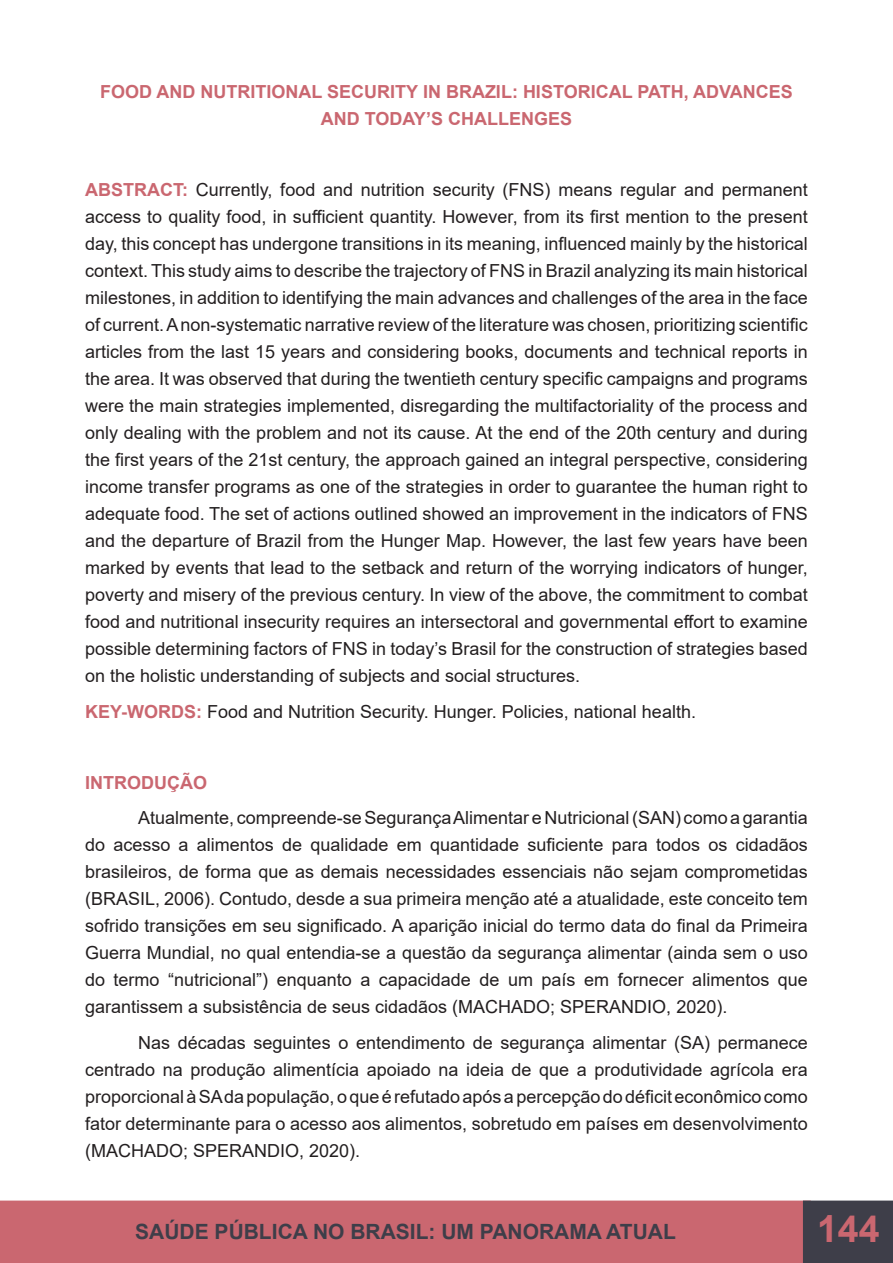
<style>
.page{position:relative;width:893px;height:1263px;background:#fff}
.page>*{position:absolute;margin:0;border:0;box-sizing:border-box;transform-origin:0 0}
.t1{font:700 37.5px "Arial";color:#ca6770}
.t2{font:700 21px "Arial";color:#3e3e49}
.t3{font:18px/27px "Arial";color:#231f20;text-align:justify}
.t4{font:700 18px/27px "Arial";color:#ca6770;text-align:center}
.s1{font-weight:700;color:#ca6770}
</style>
<div class="page">
<div style="left:1px;top:1201px;width:809px;height:61px;background:#ca6770"></div>
<div style="left:0;top:1200px;width:811px;height:63px;border:2px solid #ca6770"></div>
<div style="left:803px;top:1200px;width:90px;height:63px;background:#3e3e49;border:2px solid #3e3e49"></div>
<div style="left:812px;top:1214px;width:72px;height:49px;background:#3e3e49"></div>
<p class="t4" style="left:100px;top:79px;width:694px">FOOD AND NUTRITIONAL SECURITY IN BRAZIL: HISTORICAL PATH, ADVANCES<br>AND TODAY’S CHALLENGES</p>
<p class="t3" style="left:85px;top:176px;width:724px"><span class="s1">ABSTRACT:</span> Currently, food and nutrition security (FNS) means regular and permanent access to quality food, in sufficient quantity. However, from its first mention to the present day, this concept has undergone transitions in its meaning, influenced mainly by the historical context. This study aims to describe the trajectory of FNS in Brazil analyzing its main historical milestones, in addition to identifying the main advances and challenges of the area in the face of current. A non-systematic narrative review of the literature was chosen, prioritizing scientific articles from the last 15 years and considering books, documents and technical reports in the area. It was observed that during the twentieth century specific campaigns and programs were the main strategies implemented, disregarding the multifactoriality of the process and only dealing with the problem and not its cause. At the end of the 20th century and during the first years of the 21st century, the approach gained an integral perspective, considering income transfer programs as one of the strategies in order to guarantee the human right to adequate food. The set of actions outlined showed an improvement in the indicators of FNS and the departure of Brazil from the Hunger Map. However, the last few years have been marked by events that lead to the setback and return of the worrying indicators of hunger, poverty and misery of the previous century. In view of the above, the commitment to combat food and nutritional insecurity requires an intersectoral and governmental effort to examine possible determining factors of FNS in today’s Brasil for the construction of strategies based on the holistic understanding of subjects and social structures.</p>
<p class="t3" style="left:85px;top:698px;width:612px"><span class="s1">KEY-WORDS:</span> Food and Nutrition Security. Hunger. Policies, national health.</p>
<p class="t4" style="left:85px;top:769px;width:123px">INTRODUÇÃO</p>
<p class="t3" style="left:85px;top:804px;width:724px;text-indent:53px">Atualmente, compreende-se Segurança Alimentar e Nutricional (SAN) como a garantia do acesso a alimentos de qualidade em quantidade suficiente para todos os cidadãos brasileiros, de forma que as demais necessidades essenciais não sejam comprometidas (BRASIL, 2006). Contudo, desde a sua primeira menção até a atualidade, este conceito tem sofrido transições em seu significado. A aparição inicial do termo data do final da Primeira Guerra Mundial, no qual entendia-se a questão da segurança alimentar (ainda sem o uso do termo “nutricional”) enquanto a capacidade de um país em fornecer alimentos que garantissem a subsistência de seus cidadãos (MACHADO; SPERANDIO, 2020).</p>
<p class="t3" style="left:85px;top:1029px;width:724px;text-indent:53px">Nas décadas seguintes o entendimento de segurança alimentar (SA) permanece centrado na produção alimentícia apoiado na ideia de que a produtividade agrícola era proporcional à SA da população, o que é refutado após a percepção do déficit econômico como fator determinante para o acesso aos alimentos, sobretudo em países em desenvolvimento (MACHADO; SPERANDIO, 2020).</p>
<p class="t2" style="left:135px;top:1217px;width:542px">SAÚDE PÚBLICA NO BRASIL: UM PANORAMA ATUAL</p>
<h1 class="t1" style="left:817px;top:1202px;width:64px">144</h1>
</div>
